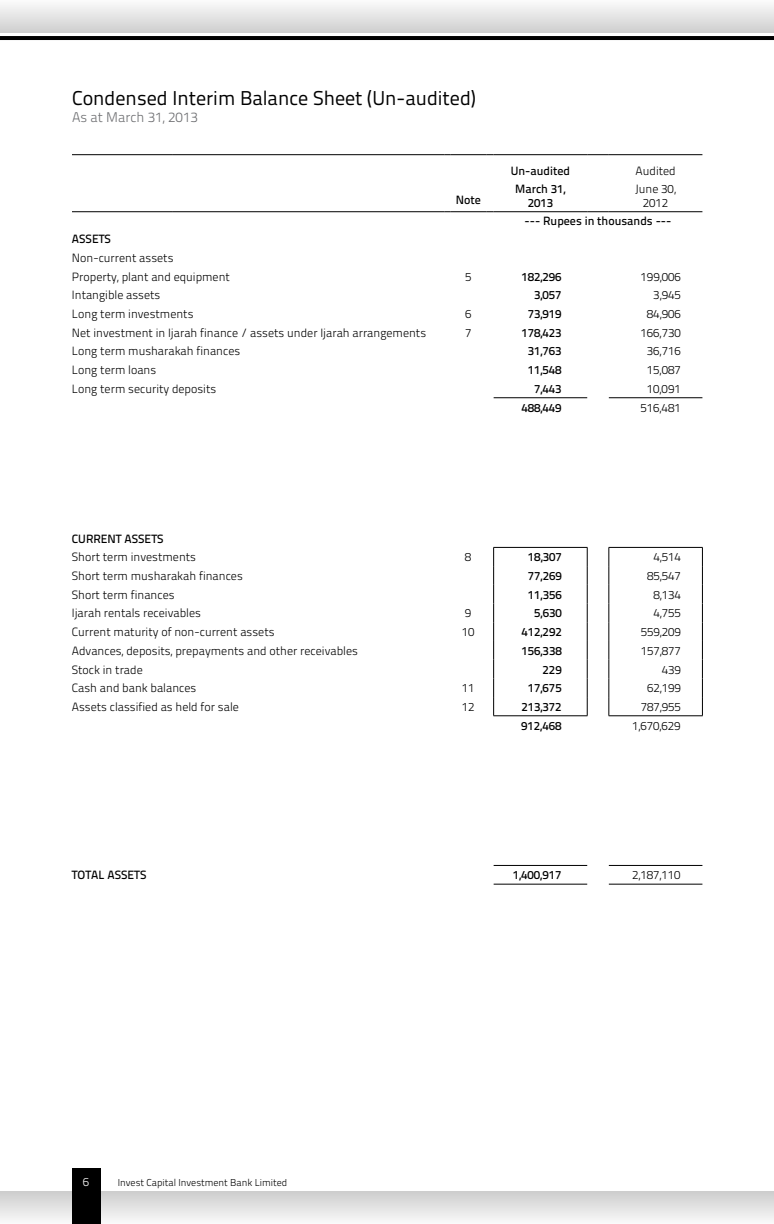
<style>
.page{position:relative;width:774px;height:1224px;background:#fff}
.page>*{position:absolute;margin:0;border:0;box-sizing:border-box;transform-origin:0 0}
.t1{font:20px "Titillium Text 25 L 400 wt";color:#000}
.t2{font:14px "Titillium Text 25 L 250 wt";color:#6d6e71}
.t3{font:12px/14.4px "Titillium Text 25 L 250 wt";color:#000;text-align:center}
.t4{font:12px/14.4px "Titillium Text 25 L 600 wt";color:#000;text-align:center}
.t5{font:12px "Titillium Text 25 L 250 wt";color:#fff}
.t6{font:10px "Titillium Text 25 L 250 wt";color:#000}
</style>
<div class="page">
<hr style="left:0;top:36px;width:774px;height:4px;background:#000">
<div style="left:0;top:0;width:774px;height:32px;background:linear-gradient(to bottom,#fbfbfb,#d1d1d1)"></div>
<div style="left:0;top:1192px;width:774px;height:32px;background:linear-gradient(to bottom,#cdcdcd,#f8f8f8)"></div>
<div style="left:72px;top:1169px;width:28px;height:55px;background:#000"></div>
<hr style="left:493px;top:547px;width:94px;height:1px;background:#000">
<svg style="left:493px;top:548px;width:1px;height:167px"></svg>
<svg style="left:587px;top:548px;width:1px;height:168px"></svg>
<hr style="left:493px;top:715px;width:94px;height:1px;background:#000">
<hr style="left:609px;top:547px;width:94px;height:1px;background:#000">
<svg style="left:609px;top:548px;width:1px;height:167px"></svg>
<svg style="left:702px;top:548px;width:1px;height:167px"></svg>
<hr style="left:609px;top:715px;width:94px;height:1px;background:#000">
<hr style="left:494px;top:397px;width:93px;height:1px;background:#000">
<hr style="left:609px;top:397px;width:93px;height:1px;background:#000">
<hr style="left:494px;top:865px;width:93px;height:1px;background:#000">
<hr style="left:494px;top:884px;width:93px;height:1px;background:#000">
<hr style="left:609px;top:865px;width:93px;height:1px;background:#000">
<hr style="left:609px;top:884px;width:93px;height:1px;background:#000">
<hr style="left:72px;top:154px;width:100px;height:1px;background:#000">
<hr style="left:172px;top:154px;width:272px;height:1px;background:#000">
<hr style="left:450px;top:154px;width:36px;height:1px;background:#000">
<hr style="left:494px;top:154px;width:93px;height:1px;background:#000">
<svg style="left:587px;top:154px;width:22px;height:1px"></svg>
<hr style="left:609px;top:154px;width:93px;height:1px;background:#000">
<hr style="left:72px;top:211px;width:100px;height:1px;background:#000">
<hr style="left:172px;top:211px;width:272px;height:1px;background:#000">
<hr style="left:450px;top:211px;width:36px;height:1px;background:#000">
<hr style="left:494px;top:211px;width:93px;height:1px;background:#000">
<svg style="left:587px;top:211px;width:22px;height:1px"></svg>
<hr style="left:609px;top:211px;width:93px;height:1px;background:#000">
<h1 class="t1" style="left:72px;top:83px;width:406px">Condensed Interim Balance Sheet (Un-audited)</h1>
<p class="t2" style="left:72px;top:107px;width:127px">As at March 31, 2013</p>
<p class="t4" style="left:511px;top:163px;width:61px">Un-audited</p>
<p class="t3" style="left:636px;top:163px;width:42px">Audited</p>
<p class="t4" style="left:72px;top:231px;width:40px">ASSETS</p>
<p class="t3" style="left:72px;top:248px;width:159px;line-height:18.8px;text-align:left">Non-current assets<br>Property, plant and equipment</p>
<p class="t4" style="left:456px;top:192px;width:27px">Note</p>
<p class="t4" style="left:515px;top:181px;width:52px">March 31,<br>2013</p>
<p class="t3" style="left:635px;top:181px;width:42px">June 30,<br>2012</p>
<p class="t4" style="left:525px;top:213px;width:148px">--- Rupees in thousands ---</p>
<p class="t3" style="left:465px;top:269px;width:8px">5</p>
<p class="t4" style="left:521px;top:269px;width:42px">182,296</p>
<p class="t3" style="left:641px;top:269px;width:42px">199,006</p>
<p class="t3" style="left:72px;top:287px;width:90px">Intangible assets</p>
<p class="t4" style="left:534px;top:287px;width:29px">3,057</p>
<p class="t3" style="left:653px;top:287px;width:29px">3,945</p>
<p class="t3" style="left:72px;top:306px;width:123px">Long term investments</p>
<p class="t3" style="left:465px;top:306px;width:8px">6</p>
<p class="t4" style="left:528px;top:306px;width:35px">73,919</p>
<p class="t3" style="left:647px;top:306px;width:35px">84,906</p>
<p class="t3" style="left:72px;top:325px;width:356px">Net investment in Ijarah finance / assets under Ijarah arrangements</p>
<p class="t3" style="left:465px;top:325px;width:8px">7</p>
<p class="t4" style="left:521px;top:325px;width:42px">178,423</p>
<p class="t3" style="left:641px;top:325px;width:42px">166,730</p>
<p class="t3" style="left:72px;top:343px;width:170px">Long term musharakah finances</p>
<p class="t4" style="left:528px;top:343px;width:35px">31,763</p>
<p class="t3" style="left:647px;top:343px;width:35px">36,716</p>
<p class="t3" style="left:72px;top:362px;width:86px">Long term loans</p>
<p class="t4" style="left:528px;top:362px;width:35px">11,548</p>
<p class="t3" style="left:647px;top:362px;width:35px">15,087</p>
<p class="t3" style="left:72px;top:381px;width:146px">Long term security deposits</p>
<p class="t4" style="left:534px;top:381px;width:29px">7,443</p>
<p class="t3" style="left:647px;top:381px;width:35px">10,091</p>
<p class="t4" style="left:521px;top:400px;width:42px">488,449</p>
<p class="t3" style="left:641px;top:400px;width:42px">516,481</p>
<p class="t4" style="left:72px;top:530px;width:93px">CURRENT ASSETS</p>
<p class="t3" style="left:72px;top:549px;width:126px">Short term investments</p>
<p class="t3" style="left:465px;top:549px;width:8px">8</p>
<p class="t4" style="left:528px;top:549px;width:35px">18,307</p>
<p class="t3" style="left:654px;top:549px;width:29px">4,514</p>
<p class="t3" style="left:72px;top:568px;width:172px">Short term musharakah finances</p>
<p class="t4" style="left:528px;top:568px;width:35px">77,269</p>
<p class="t3" style="left:647px;top:568px;width:35px">85,547</p>
<p class="t3" style="left:72px;top:587px;width:104px">Short term finances</p>
<p class="t4" style="left:528px;top:587px;width:35px">11,356</p>
<p class="t3" style="left:653px;top:587px;width:29px">8,134</p>
<p class="t3" style="left:72px;top:605px;width:131px">Ijarah rentals receivables</p>
<p class="t3" style="left:465px;top:605px;width:8px">9</p>
<p class="t4" style="left:534px;top:605px;width:29px">5,630</p>
<p class="t3" style="left:653px;top:605px;width:29px">4,755</p>
<p class="t3" style="left:72px;top:624px;width:204px">Current maturity of non-current assets</p>
<p class="t3" style="left:462px;top:624px;width:14px">10</p>
<p class="t4" style="left:522px;top:624px;width:42px">412,292</p>
<p class="t3" style="left:641px;top:624px;width:42px">559,209</p>
<p class="t3" style="left:72px;top:643px;width:288px">Advances, deposits, prepayments and other receivables</p>
<p class="t4" style="left:522px;top:643px;width:42px">156,338</p>
<p class="t3" style="left:641px;top:643px;width:42px">157,877</p>
<p class="t3" style="left:72px;top:662px;width:72px">Stock in trade</p>
<p class="t4" style="left:543px;top:661px;width:21px">229</p>
<p class="t3" style="left:662px;top:662px;width:21px">439</p>
<p class="t3" style="left:72px;top:680px;width:126px">Cash and bank balances</p>
<p class="t3" style="left:462px;top:680px;width:14px">11</p>
<p class="t4" style="left:528px;top:680px;width:35px">17,675</p>
<p class="t3" style="left:647px;top:680px;width:35px">62,199</p>
<p class="t3" style="left:72px;top:699px;width:169px">Assets classified as held for sale</p>
<p class="t3" style="left:462px;top:699px;width:14px">12</p>
<p class="t4" style="left:521px;top:699px;width:42px">213,372</p>
<p class="t3" style="left:641px;top:699px;width:42px">787,955</p>
<p class="t4" style="left:521px;top:718px;width:42px">912,468</p>
<p class="t3" style="left:632px;top:718px;width:50px">1,670,629</p>
<p class="t4" style="left:72px;top:867px;width:76px">TOTAL ASSETS</p>
<p class="t4" style="left:513px;top:867px;width:50px">1,400,917</p>
<p class="t3" style="left:632px;top:867px;width:50px">2,187,110</p>
<p class="t5" style="left:83px;top:1173px;width:8px">6</p>
<p class="t6" style="left:118px;top:1175px;width:171px">Invest Capital Investment Bank Limited</p>
</div>
